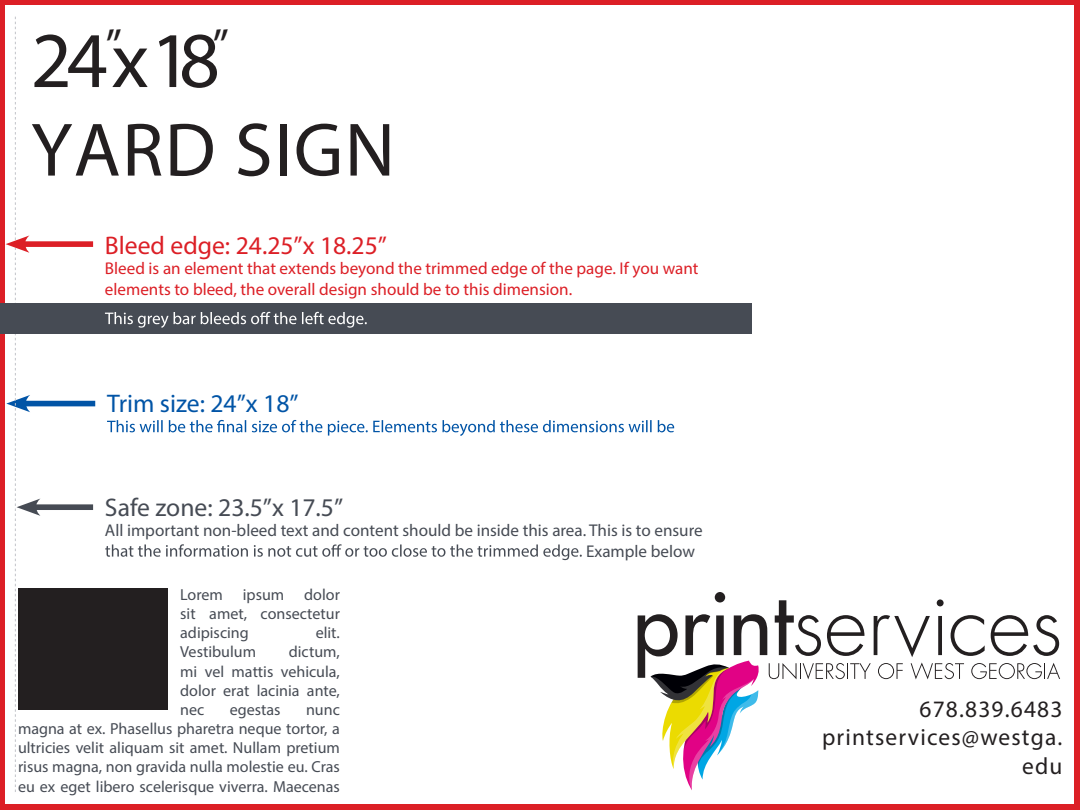
<style>
.page{position:relative;width:1080px;height:810px;background:#dc1f26}
.page>*{position:absolute;margin:0;border:0;box-sizing:border-box;transform-origin:0 0}
.t1{font:79.5px "Myriad Pro";color:#231f20}
.t2{font:76.31px "Myriad Pro";letter-spacing:.02em;color:#231f20}
.t3{font:25.56px "Myriad Pro";color:#dc1f26}
.t4{font:25.56px "Myriad Pro";color:#464b54}
.t5{font:25.56px "Myriad Pro";color:#0154a6}
.t6{font:23.62px/28.3px "Myriad Pro";letter-spacing:.05em;color:#231f20;text-align:right}
.t7{font:17.06px/20.4px "Myriad Pro";color:#dc1f26}
.t8{font:17.06px/20.4px "Myriad Pro";color:#464b54}
.t9{font:16px/19.2px "Myriad Pro";color:#464b54;text-align:justify}
</style>
<div class="page">
<div style="left:6px;top:6px;width:1068px;height:798px;background:#fff"></div>
<svg style="left:107px;top:420px;width:567px;height:16px"></svg>
<div style="left:15px;top:401px;width:80px;height:5px;background:#0154a6"></div>
<svg style="left:105px;top:544px;width:477px;height:16px"></svg>
<div style="left:31px;top:504px;width:62px;height:6px;background:#464b54"></div>
<div style="left:0;top:304px;width:751px;height:30px;background:#464b54"></div>
<div style="left:15px;top:241px;width:78px;height:6px;background:#dc1f26"></div>
<svg style="left:6px;top:17px;width:34px;height:775px"></svg>
<svg style="left:105px;top:312px;width:262px;height:16px"></svg>
<div style="left:19px;top:589px;width:149px;height:121px;background:#231f20"></div>
<svg style="left:638px;top:592px;width:422px;height:198px"></svg>
<h1 class="t1" style="left:31px;top:11px;width:200px">24<sup>”</sup>x18<sup>”</sup></h1>
<h2 class="t2" style="left:31px;top:103px;width:366px">YARD SIGN</h2>
<h3 class="t3" style="left:105px;top:229px;width:284px">Bleed edge: 24.25”x 18.25”</h3>
<p class="t7" style="left:105px;top:258px;width:595px">Bleed is an element that extends beyond the trimmed edge of the page. If you want elements to bleed, the overall design should be to this dimension.</p>
<h3 class="t5" style="left:107px;top:387px;width:193px">Trim size: 24”x 18”</h3>
<h3 class="t4" style="left:105px;top:491px;width:240px">Safe zone: 23.5”x 17.5”</h3>
<p class="t8" style="left:586px;top:520px;width:118px;text-indent:-481px">All important non-bleed text and content should be inside this area. This is to ensure<br>Example below</p>
<p class="t9" style="left:180px;top:585px;width:161px">Lorem ipsum dolor sit amet, consectetur adipiscing</p>
<p class="t9" style="left:316px;top:623px;width:26px">elit.</p>
<p class="t9" style="left:180px;top:642px;width:77px">Vestibulum</p>
<p class="t9" style="left:180px;top:642px;width:161px;text-indent:109px">dictum, mi vel mattis vehicula, dolor erat lacinia ante, nec</p>
<p class="t9" style="left:230px;top:700px;width:52px">egestas</p>
<p class="t9" style="left:18px;top:700px;width:323px;text-indent:288px">nunc magna at ex. Phasellus pharetra neque tortor, a ultricies velit aliquam sit amet. Nullam pretium risus magna, non gravida nulla molestie eu. Cras eu ex eget libero scelerisque viverra. Maecenas</p>
<h3 class="t6" style="left:822px;top:695px;width:242px">678.839.6483 printservices@westga. edu</h3>
</div>
